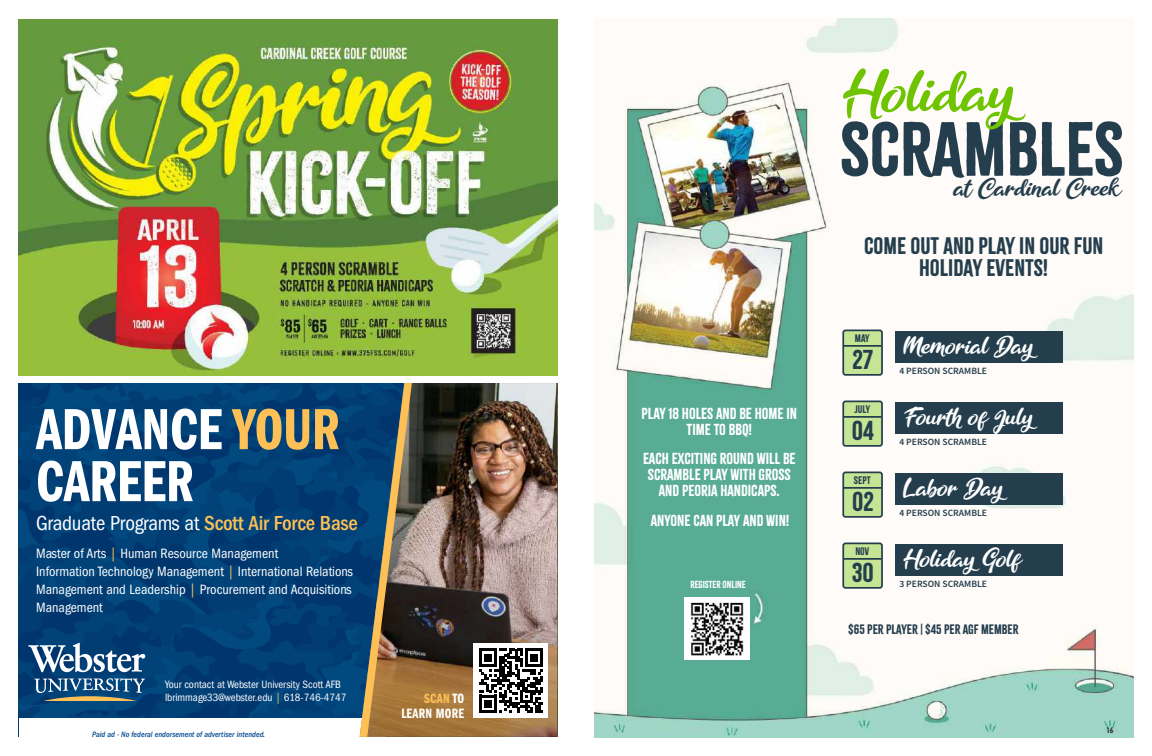
<style>
.page{position:relative;width:1152px;height:756px;background:#fff}
.page>*{position:absolute;margin:0;border:0;box-sizing:border-box;transform-origin:0 0}
.t1{font:67.2px "Citrus Gothic Solid";color:#243e4d}
.t2{font:60px/52px "Franklin Gothic LT Pro Dm Cm";color:#fff}
.t3{font:57.6px "Golden Ranger";color:#6ec400}
.t4{font:24px "Golden Ranger";color:#fff}
.t5{font:24px "Golden Ranger";color:#243e4d}
.t6{font:24px "Citrus Gothic Solid";color:#243e4d}
.t7{font:21px/22px "Citrus Gothic Solid";color:#243e4d;text-align:center}
.t8{font:condensed 21px "Franklin Gothic LT Pro";letter-spacing:-.01em;color:#fff}
.t9{font:condensed 14px/18px "Franklin Gothic LT Pro";color:#fff}
.t10{font:14px/16px "Citrus Gothic Solid";color:#fff;text-align:center}
.t11{font:14px/14.8px "Franklin Gothic LT Pro Dm Cm";letter-spacing:.02em;color:#fff;text-align:right}
.t12{font:12px "Citrus Gothic Solid";color:#243e4d}
.t13{font:condensed 11px/13.2px "Franklin Gothic LT Pro";color:#fff}
.t14{font:9.6px "Source Sans Variable";color:#243e4d}
.t15{font:9.6px "Citrus Gothic Solid";color:#243e4d}
.t16{font:9px "Citrus Gothic Solid";color:#fff}
.t17{font:italic 500 condensed 8px "Franklin Gothic LT Pro";letter-spacing:.005em;color:#014990}
.t18{font:8px "Bahnschrift";color:#312f30}
.s1{color:#fdc056}
.s2{font-weight:500;color:#fdc056}
</style>
<div class="page">
<img style="left:594px;top:18px;width:539px;height:720px">
<img style="left:18px;top:19px;width:539px;height:356px">
<div style="left:684px;top:597px;width:66px;height:62px;background:#fff"></div>
<img style="left:685px;top:602px;width:65px;height:59px">
<svg style="left:19px;top:383px;width:538px;height:354px;background:#355471"></svg>
<div style="left:844px;top:544px;width:38px;height:43px;background:#c5e595;border-radius:2px"></div>
<div style="left:844px;top:543px;width:38px;height:44px;border:1px solid #6ec400;border-radius:2px"></div>
<div style="left:844px;top:473px;width:38px;height:43px;background:#c5e595;border-radius:2px"></div>
<div style="left:844px;top:472px;width:38px;height:44px;border:1px solid #6ec400;border-radius:2px"></div>
<div style="left:844px;top:402px;width:38px;height:43px;background:#c5e595;border-radius:2px"></div>
<div style="left:844px;top:401px;width:38px;height:44px;border:1px solid #6ec400;border-radius:2px"></div>
<div style="left:844px;top:331px;width:38px;height:43px;background:#c5e595;border-radius:2px"></div>
<div style="left:844px;top:330px;width:38px;height:44px;border:1px solid #6ec400;border-radius:2px"></div>
<div style="left:895px;top:331px;width:168px;height:32px;background:#243e4d"></div>
<div style="left:842px;top:330px;width:41px;height:46px;border:2px solid #243e4d;border-radius:2px"></div>
<hr style="left:844px;top:345px;width:38px;height:2px;background:#243e4d">
<div style="left:895px;top:402px;width:168px;height:32px;background:#243e4d"></div>
<div style="left:842px;top:401px;width:41px;height:46px;border:2px solid #243e4d;border-radius:2px"></div>
<hr style="left:844px;top:416px;width:38px;height:2px;background:#243e4d">
<div style="left:895px;top:473px;width:168px;height:32px;background:#243e4d"></div>
<div style="left:842px;top:472px;width:41px;height:46px;border:2px solid #243e4d;border-radius:2px"></div>
<hr style="left:844px;top:487px;width:38px;height:2px;background:#243e4d">
<div style="left:895px;top:544px;width:168px;height:32px;background:#243e4d"></div>
<div style="left:842px;top:543px;width:41px;height:46px;border:2px solid #243e4d;border-radius:2px"></div>
<hr style="left:844px;top:558px;width:38px;height:2px;background:#243e4d">
<h2 class="t2" style="left:36px;top:404px;width:305px">ADVANCE <span class="s1">YOUR<br></span>CAREER</h2>
<h3 class="t8" style="left:36px;top:512px;width:323px">Graduate Programs at <span class="s2">Scott Air Force Base</span></h3>
<p class="t9" style="left:36px;top:544px;width:318px">Master of Arts <span class="s1">|</span> Human Resource Management<br>Information Technology Management <span class="s1">|</span> International Relations Management and Leadership <span class="s1">|</span> Procurement and Acquisitions Management</p>
<p class="t13" style="left:165px;top:678px;width:183px">Your contact at Webster University Scott AFB lbrimmage33@webster.edu <span class="s1">|</span> 618-746-4747</p>
<p class="t17" style="left:92px;top:730px;width:175px">Paid ad - No federal endorsement of advertiser intended.</p>
<p class="t11" style="left:401px;top:691px;width:64px"><span class="s1">SCAN</span> TO<br>LEARN MORE</p>
<h3 class="t3" style="left:841px;top:65px;width:177px">Holiday</h3>
<h1 class="t1" style="left:840px;top:107px;width:285px">SCRAMBLES</h1>
<h3 class="t5" style="left:954px;top:177px;width:168px">at Cardinal Creek</h3>
<h3 class="t7" style="left:864px;top:235px;width:241px">COME OUT AND PLAY IN OUR FUN<br>HOLIDAY EVENTS!</h3>
<p class="t15" style="left:855px;top:332px;width:16px">MAY</p>
<h3 class="t6" style="left:853px;top:344px;width:22px">27</h3>
<h3 class="t4" style="left:903px;top:334px;width:133px">Memorial Day</h3>
<p class="t14" style="left:899px;top:365px;width:89px">4 PERSON SCRAMBLE</p>
<p class="t10" style="left:642px;top:405px;width:157px">PLAY 18 HOLES AND BE HOME IN<br>TIME TO BBQ!</p>
<p class="t15" style="left:855px;top:403px;width:17px">JULY</p>
<h3 class="t6" style="left:852px;top:415px;width:24px">04</h3>
<h3 class="t4" style="left:903px;top:405px;width:132px">Fourth of July</h3>
<p class="t14" style="left:899px;top:436px;width:89px">4 PERSON SCRAMBLE</p>
<p class="t10" style="left:643px;top:450px;width:154px">EACH EXCITING ROUND WILL BE<br>SCRAMBLE PLAY WITH GROSS<br>AND PEORIA HANDICAPS.</p>
<p class="t10" style="left:651px;top:513px;width:140px">ANYONE CAN PLAY AND WIN!</p>
<p class="t15" style="left:854px;top:474px;width:18px">SEPT</p>
<h3 class="t6" style="left:852px;top:486px;width:23px">02</h3>
<h3 class="t4" style="left:903px;top:476px;width:102px">Labor Day</h3>
<p class="t14" style="left:899px;top:507px;width:89px">4 PERSON SCRAMBLE</p>
<p class="t16" style="left:690px;top:579px;width:57px">REGISTER ONLINE</p>
<p class="t15" style="left:855px;top:545px;width:15px">NOV</p>
<h3 class="t6" style="left:852px;top:557px;width:23px">30</h3>
<h3 class="t4" style="left:903px;top:547px;width:120px">Holiday Golf</h3>
<p class="t14" style="left:899px;top:578px;width:89px">3 PERSON SCRAMBLE</p>
<p class="t12" style="left:848px;top:622px;width:172px">$65 PER PLAYER | $45 PER AGF MEMBER</p>
<p class="t18" style="left:1107px;top:724px;width:8px">16</p>
</div>
